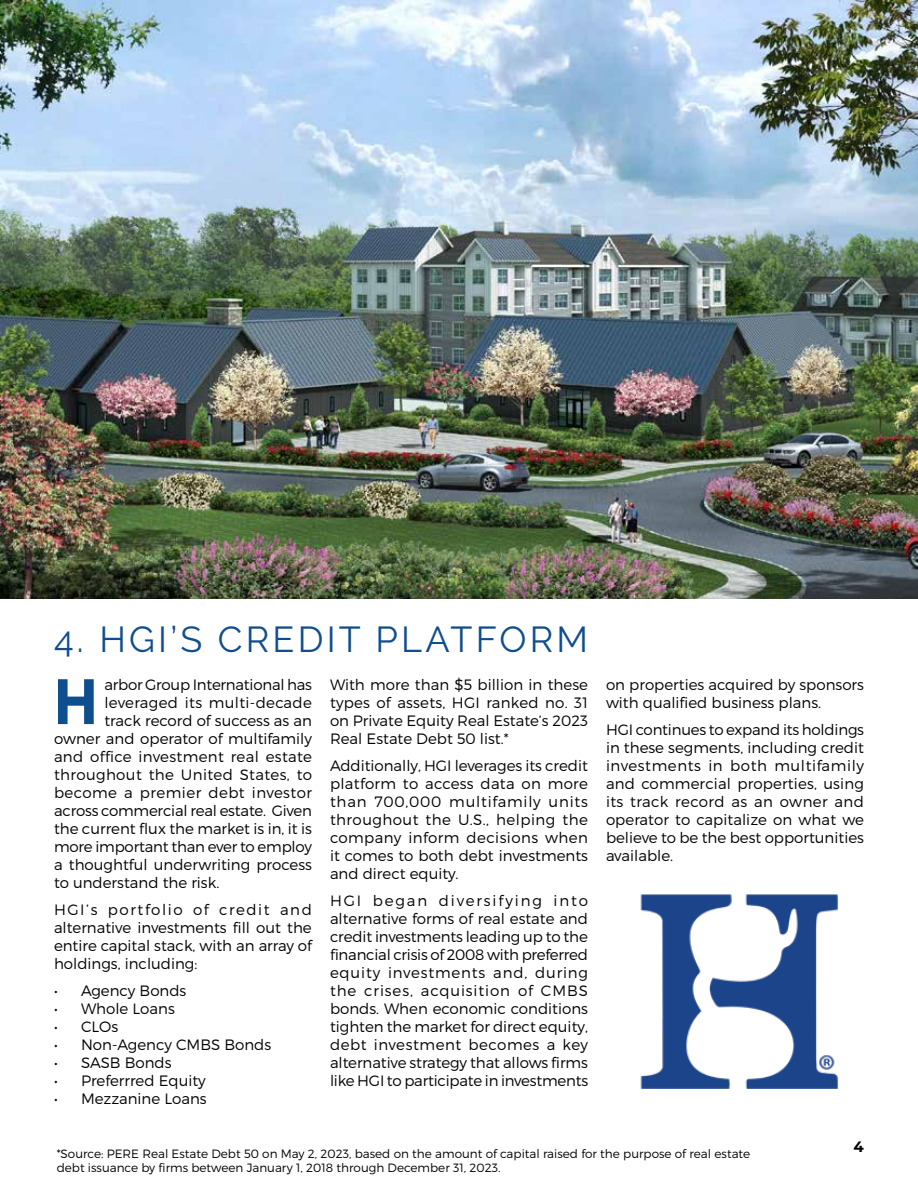
<style>
.page{position:relative;width:918px;height:1188px;background:#fff}
.page>*{position:absolute;margin:0;border:0;box-sizing:border-box;transform-origin:0 0}
.t1{font:800 63.15px "Raleway";color:#0e4d8e;scale:.93 1}
.t2{font:36px "Raleway";letter-spacing:.09em;color:#0e4d8e}
.t3{font:300 15px/18px "Montserrat";color:#000;text-align:justify}
.t4{font:300 15px "Montserrat";letter-spacing:.02em;color:#000}
.t5{font:300 15px "Montserrat";letter-spacing:.025em;color:#000}
.t6{font:300 15px "Montserrat";letter-spacing:.03em;color:#000}
.t7{font:700 15px "Montserrat";color:#000}
.t8{font:300 12px/14.4px "Montserrat";color:#000}
</style>
<div class="page">
<img style="left:0;top:0;width:918px;height:598px">
<img style="left:640px;top:895px;width:199px;height:194px">
<h2 class="t2" style="left:54px;top:619px;width:536px">4. HGI’S CREDIT PLATFORM</h2>
<p class="t3" style="left:104px;top:675px;width:209px">arbor Group International has</p>
<p class="t4" style="left:104px;top:693px;width:209px">leveraged its multi-decade</p>
<p class="t3" style="left:104px;top:711px;width:209px">track record of success as an</p>
<p class="t3" style="left:54px;top:729px;width:260px">owner and operator of multifamily</p>
<p class="t4" style="left:54px;top:747px;width:260px">and office investment real estate</p>
<p class="t5" style="left:54px;top:765px;width:260px">throughout the United States, to</p>
<p class="t6" style="left:54px;top:783px;width:260px">become a premier debt investor</p>
<p class="t3" style="left:54px;top:801px;width:260px">across commercial real estate. Given</p>
<p class="t3" style="left:54px;top:819px;width:259px">the current flux the market is in, it is</p>
<p class="t3" style="left:54px;top:837px;width:259px">more important than ever to employ</p>
<p class="t3" style="left:54px;top:855px;width:259px">a thoughtful underwriting process</p>
<p class="t3" style="left:54px;top:873px;width:167px">to understand the risk.</p>
<p class="t3" style="left:54px;top:900px;width:260px">HGI’s portfolio of credit and alternative investments fill out the entire capital stack, with an array of holdings, including:</p>
<p class="t3" style="left:54px;top:981px;width:134px">• Agency Bonds</p>
<p class="t3" style="left:54px;top:999px;width:122px">• Whole Loans</p>
<p class="t3" style="left:54px;top:1017px;width:66px">• CLOs</p>
<p class="t3" style="left:54px;top:1035px;width:219px">• Non-Agency CMBS Bonds</p>
<p class="t3" style="left:54px;top:1053px;width:119px">• SASB Bonds</p>
<p class="t3" style="left:54px;top:1071px;width:153px">• Preferrred Equity</p>
<p class="t3" style="left:54px;top:1089px;width:154px">• Mezzanine Loans</p>
<p class="t3" style="left:330px;top:675px;width:260px">With more than $5 billion in these types of assets, HGI ranked no. 31 on Private Equity Real Estate’s 2023<br>Real Estate Debt 50 list.*</p>
<p class="t3" style="left:330px;top:756px;width:260px">Additionally, HGI leverages its credit platform to access data on more than 700,000 multifamily units throughout the U.S., helping the company inform decisions when it comes to both debt investments and direct equity.</p>
<p class="t3" style="left:330px;top:891px;width:260px">HGI began diversifying into alternative forms of real estate and credit investments leading up to the financial crisis of 2008 with preferred equity investments and, during the crises, acquisition of CMBS bonds. When economic conditions tighten the market for direct equity, debt investment becomes a key alternative strategy that allows firms like HGI to participate in investments</p>
<h1 class="t1" style="left:54px;top:666px;width:48px">H</h1>
<p class="t3" style="left:606px;top:675px;width:259px">on properties acquired by sponsors with qualified business plans.</p>
<p class="t3" style="left:606px;top:720px;width:260px">HGI continues to expand its holdings in these segments, including credit investments in both multifamily and commercial properties, using its track record as an owner and operator to capitalize on what we believe to be the best opportunities available.</p>
<p class="t8" style="left:57px;top:1146px;width:695px">*Source: PERE Real Estate Debt 50 on May 2, 2023, based on the amount of capital raised for the purpose of real estate debt issuance by firms between January 1, 2018 through December 31, 2023.</p>
<p class="t7" style="left:854px;top:1135px;width:12px">4</p>
</div>
